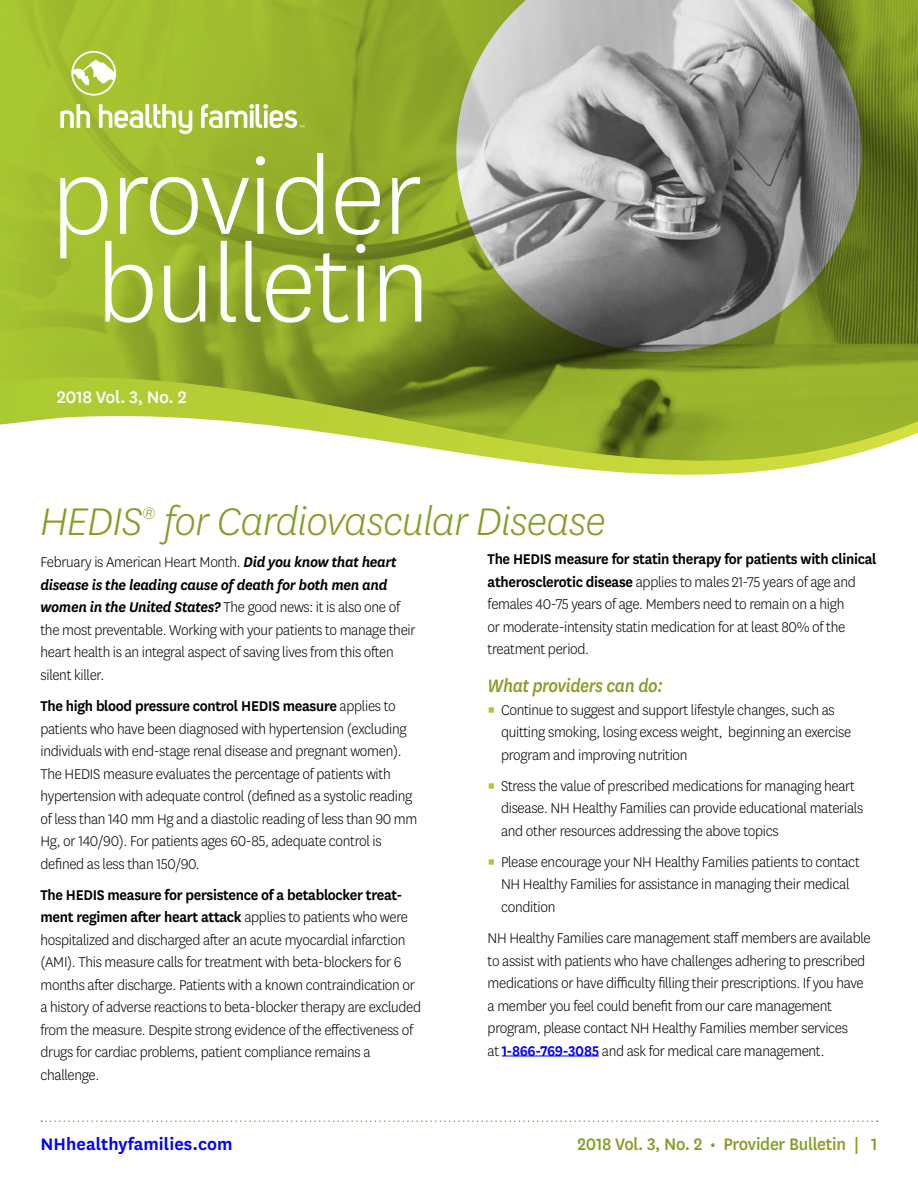
<style>
.page{position:relative;width:918px;height:1188px;background:#fff}
.page>*{position:absolute;margin:0;border:0;box-sizing:border-box;transform-origin:0 0}
.t1{font:300 120.9px/87.8px "National";letter-spacing:-.02em;color:#fff;text-align:center}
.t2{font:italic 300 45px "National";letter-spacing:-.02em;color:#839e25}
.t3{font:italic 500 21px "National";letter-spacing:-.02em;color:#839e25;scale:.9 1}
.t4{font:500 19.5px "National";letter-spacing:-.015em;color:#839e25;scale:.95 1}
.t5{font:600 19.5px "National";letter-spacing:.005em;color:#00f}
.t6{font:500 19.5px "National";letter-spacing:-.02em;color:#fff}
.t7{font:italic 300 19.2px "National";color:#839e25}
.t8{font:300 16.5px/22.5px "National";letter-spacing:-.02em;color:#000;scale:.95 1}
.s1{font-weight:600;font-style:italic}
.s2{font-weight:600}
.s3{color:#abc932}
.s4{font-weight:600;color:#00f}
</style>
<div class="page">
<svg style="left:41px;top:1120px;width:837px;height:2px"></svg>
<svg style="left:0;top:0;width:918px;height:377px;background:#8f9f4f"></svg>
<svg style="left:0;top:377px;width:918px;height:35px;background:#8ea629"></svg>
<svg style="left:0;top:412px;width:918px;height:63px"></svg>
<svg style="left:99px;top:104px;width:93px;height:30px"></svg>
<svg style="left:60px;top:104px;width:30px;height:24px"></svg>
<svg style="left:201px;top:104px;width:103px;height:26px"></svg>
<svg style="left:71px;top:51px;width:45px;height:45px"></svg>
<hr style="left:502px;top:1056px;width:97px;height:1px;background:#00f">
<h1 class="t1" style="left:51px;top:149px;width:381px">provider bulletin</h1>
<p class="t6" style="left:57px;top:383px;width:131px">2018 Vol. 3, No. 2</p>
<h2 class="t2" style="left:40px;top:494px;width:104px">HEDIS</h2>
<h2 class="t7" style="left:142px;top:502px;width:15px">®</h2>
<h2 class="t2" style="left:164px;top:494px;width:444px">for Cardiovascular Disease</h2>
<p class="t8" style="left:40px;top:551px;width:396px">February is American Heart Month. <span class="s1">Did you know that heart disease is the leading cause of death for both men and women in the United States?</span> The good news: it is also one of the most preventable. Working with your patients to manage their heart health is an integral aspect of saving lives from this often silent killer.</p>
<p class="t8" style="left:40px;top:694px;width:398px"><span class="s2">The high blood pressure control HEDIS measure</span> applies to patients who have been diagnosed with hypertension (excluding individuals with end-stage renal disease and pregnant women).<br>The HEDIS measure evaluates the percentage of patients with hypertension with adequate control (defined as a systolic reading of less than 140 mm Hg and a diastolic reading of less than 90 mm Hg, or 140/90). For patients ages 60-85, adequate control is defined as less than 150/90.</p>
<p class="t8" style="left:40px;top:883px;width:402px"><span class="s2">The HEDIS measure for persistence of a betablocker treat&shy;ment regimen after heart attack</span> applies to patients who were hospitalized and discharged after an acute myocardial infarction (AMI). This measure calls for treatment with beta-blockers for 6 months after discharge. Patients with a known contraindication or a history of adverse reactions to beta-blocker therapy are excluded from the measure. Despite strong evidence of the effectiveness of drugs for cardiac problems, patient compliance remains a challenge.</p>
<p class="t8" style="left:488px;top:547px;width:411px"><span class="s2">The HEDIS measure for statin therapy for patients with clinical atherosclerotic disease</span> applies to males 21-75 years of age and females 40-75 years of age. Members need to remain on a high<br>or moderate-intensity statin medication for at least 80% of the treatment period.</p>
<h3 class="t3" style="left:488px;top:672px;width:196px">What providers can do:</h3>
<p class="t8" style="left:501px;top:698px;width:370px;text-indent:-13px"><span class="s3">▪</span> Continue to suggest and support lifestyle changes, such as quitting smoking, losing excess weight, beginning an exercise program and improving nutrition</p>
<p class="t8" style="left:501px;top:774px;width:383px;text-indent:-13px"><span class="s3">▪</span> Stress the value of prescribed medications for managing heart disease. NH Healthy Families can provide educational materials and other resources addressing the above topics</p>
<p class="t8" style="left:501px;top:850px;width:379px;text-indent:-13px"><span class="s3">▪</span> Please encourage your NH Healthy Families patients to contact<br>NH Healthy Families for assistance in managing their medical condition</p>
<p class="t8" style="left:488px;top:926px;width:405px">NH Healthy Families care management staff members are available to assist with patients who have challenges adhering to prescribed medications or have difficulty filling their prescriptions. If you have a member you feel could benefit from our care management program, please contact NH Healthy Families member services<br>at <span class="s4">1-866-769-3085</span> and ask for medical care management.</p>
<p class="t5" style="left:40px;top:1131px;width:194px">NHhealthyfamilies.com</p>
<p class="t4" style="left:578px;top:1131px;width:317px">2018 Vol. 3, No. 2 • Provider Bulletin | 1</p>
</div>
